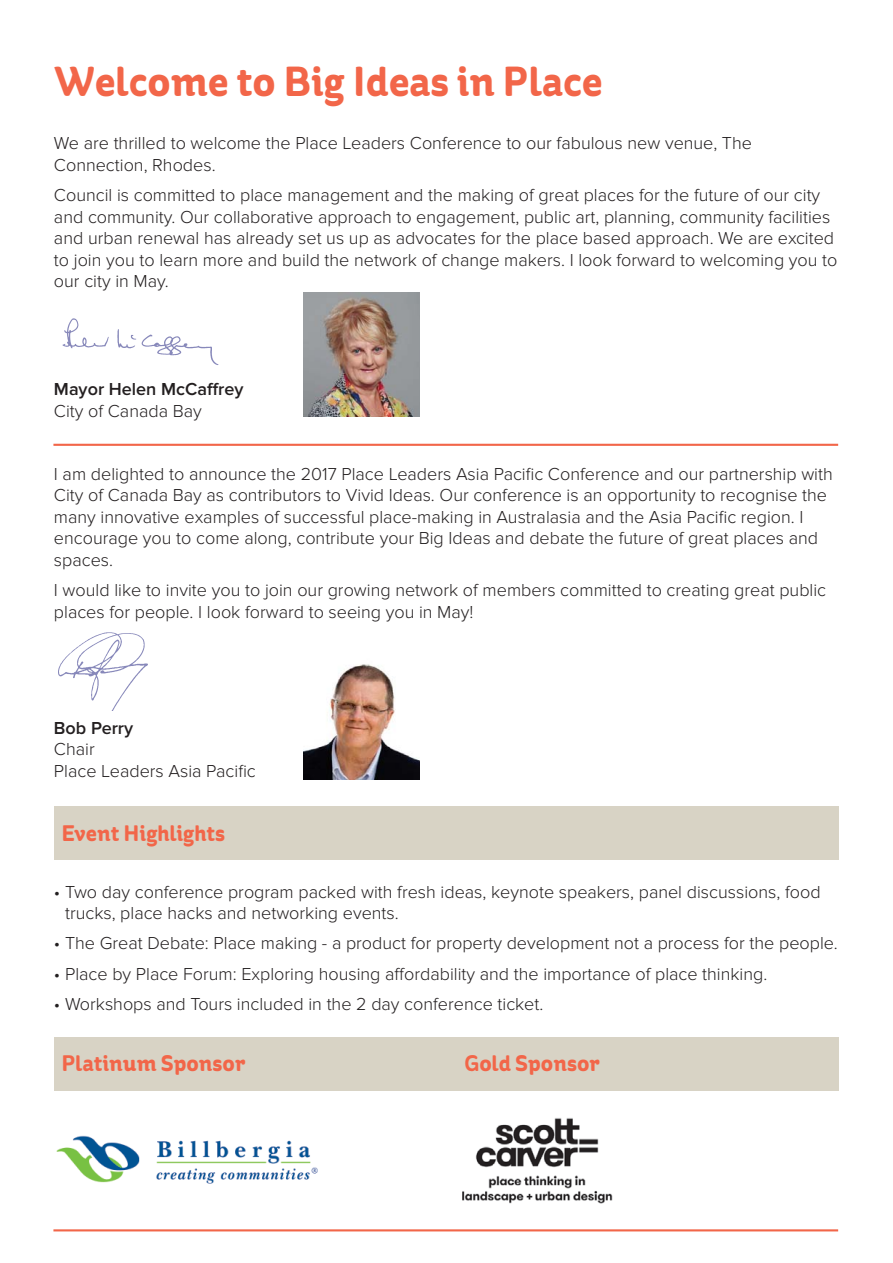
<style>
.page{position:relative;width:893px;height:1263px;background:#fff}
.page>*{position:absolute;margin:0;border:0;box-sizing:border-box;transform-origin:0 0}
.t1{font:700 42px "St Ryde";color:#f26649}
.t2{font:700 22.5px "St Ryde";color:#f26649}
.t3{font:300 18px/21.6px "Proxima Nova";color:#231f20}
.t4{font:600 18px "Proxima Nova";color:#231f20}
</style>
<div class="page">
<div style="left:54px;top:806px;width:785px;height:54px;background:#d8d3c5"></div>
<div style="left:54px;top:1037px;width:785px;height:54px;background:#d8d3c5"></div>
<hr style="left:53px;top:1229px;width:785px;height:2px;background:#f26649">
<hr style="left:53px;top:444px;width:785px;height:2px;background:#f26649">
<img style="left:62px;top:318px;width:157px;height:47px">
<img style="left:304px;top:293px;width:115px;height:124px">
<img style="left:304px;top:664px;width:115px;height:115px">
<img style="left:56px;top:1135px;width:262px;height:49px">
<img style="left:462px;top:1118px;width:150px;height:85px">
<img style="left:58px;top:632px;width:90px;height:78px">
<h1 class="t1" style="left:54px;top:66px;width:550px">Welcome to Big Ideas in Place</h1>
<p class="t3" style="left:54px;top:134px;width:699px">We are thrilled to welcome the Place Leaders Conference to our fabulous new venue, The<br>Connection, Rhodes.</p>
<p class="t3" style="left:54px;top:185px;width:785px">Council is committed to place management and the making of great places for the future of our city and community. Our collaborative approach to engagement, public art, planning, community facilities and urban renewal has already set us up as advocates for the place based approach. We are excited to join you to learn more and build the network of change makers. I look forward to welcoming you to our city in May.</p>
<p class="t4" style="left:54px;top:383px;width:191px">Mayor Helen McCaffrey</p>
<p class="t3" style="left:54px;top:401px;width:149px">City of Canada Bay</p>
<p class="t3" style="left:54px;top:464px;width:780px">I am delighted to announce the 2017 Place Leaders Asia Pacific Conference and our partnership with City of Canada Bay as contributors to Vivid Ideas. Our conference is an opportunity to recognise the many innovative examples of successful place-making in Australasia and the Asia Pacific region. I encourage you to come along, contribute your Big Ideas and debate the future of great places and spaces.</p>
<p class="t3" style="left:54px;top:580px;width:774px">I would like to invite you to join our growing network of members committed to creating great public places for people. I look forward to seeing you in May!</p>
<p class="t4" style="left:54px;top:721px;width:81px">Bob Perry</p>
<p class="t3" style="left:54px;top:740px;width:203px">Chair<br>Place Leaders Asia Pacific</p>
<p class="t2" style="left:61px;top:825px;width:165px">Event Highlights</p>
<p class="t3" style="left:65px;top:882px;width:757px;text-indent:-11px">• Two day conference program packed with fresh ideas, keynote speakers, panel discussions, food trucks, place hacks and networking events.</p>
<p class="t3" style="left:54px;top:934px;width:785px">• The Great Debate: Place making - a product for property development not a process for the people.</p>
<p class="t3" style="left:54px;top:964px;width:715px">• Place by Place Forum: Exploring housing affordability and the importance of place thinking.</p>
<p class="t3" style="left:54px;top:994px;width:491px">• Workshops and Tours included in the 2 day conference ticket.</p>
<p class="t2" style="left:61px;top:1055px;width:185px">Platinum Sponsor</p>
<p class="t2" style="left:464px;top:1055px;width:137px">Gold Sponsor</p>
</div>
